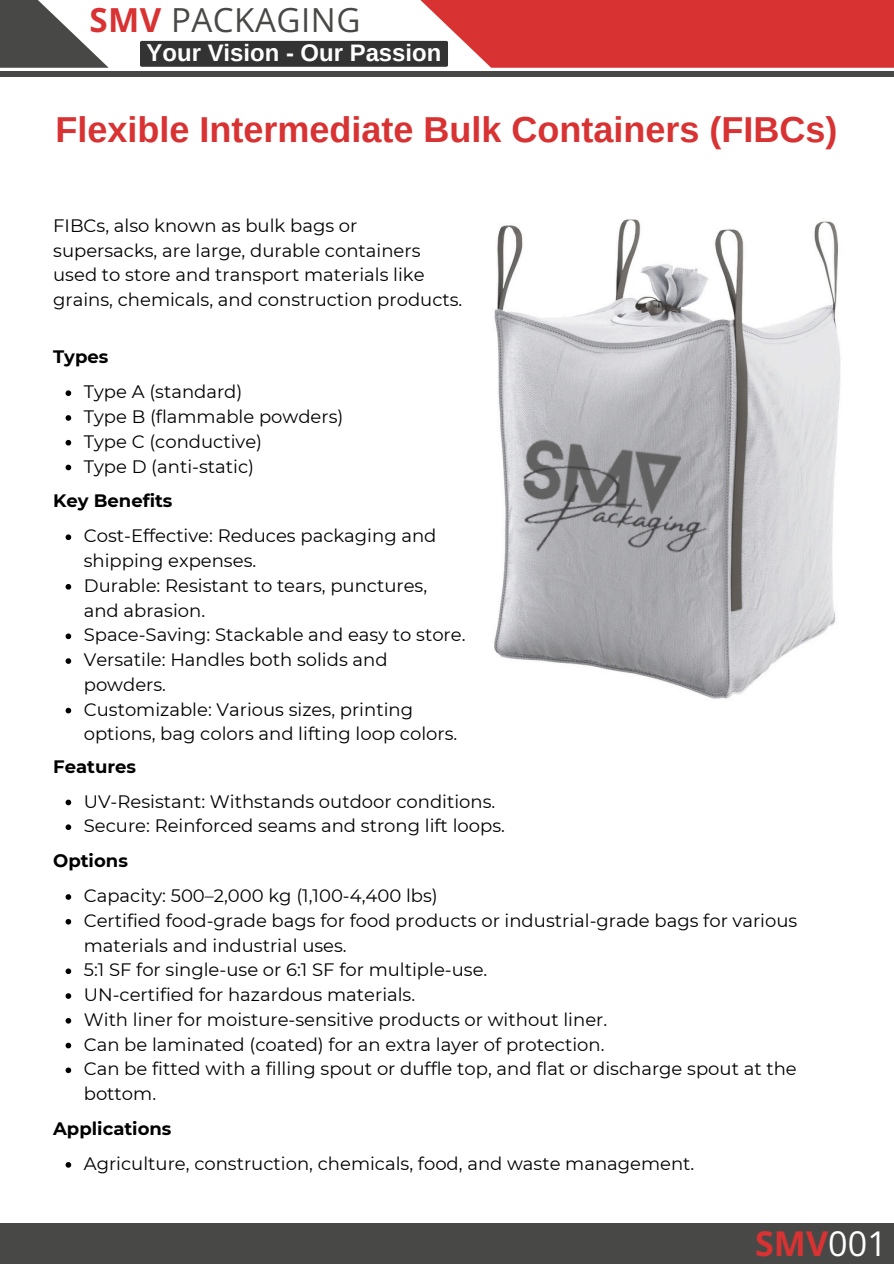
<style>
.page{position:relative;width:894px;height:1264px;background:#fff}
.page>*{position:absolute;margin:0;border:0;box-sizing:border-box;transform-origin:0 0}
.t1{font:700 36px "Arimo";color:#d83233}
.t2{font:700 34.05px "Open Sans";color:#d83233}
.t3{font:33.15px "Open Sans";letter-spacing:.015em;color:#484946}
.t4{font:700 23.85px "Arimo";color:#fff}
.t5{font:18px/24.8px "Montserrat";color:#000}
.t6{font:700 18px "Montserrat";color:#000}
.s1{font-weight:700;color:#d83233}
.s2{font-weight:400;color:#fff}
</style>
<div class="page">
<img style="left:494px;top:219px;width:347px;height:480px">
<img style="left:506px;top:422px;width:212px;height:151px">
<svg style="left:0;top:0;width:109px;height:68px;fill:#484946"></svg>
<div style="left:140px;top:41px;width:193px;height:26px;background:#333"></div>
<svg style="left:333px;top:0;width:560px;height:68px;background:#d04f50"></svg>
<div style="left:0;top:71px;width:893px;height:6px;background:#484946"></div>
<svg style="left:66px;top:799px;width:5px;height:6px"></svg>
<svg style="left:66px;top:824px;width:5px;height:6px"></svg>
<svg style="left:66px;top:894px;width:5px;height:5px"></svg>
<svg style="left:66px;top:919px;width:5px;height:5px"></svg>
<svg style="left:66px;top:968px;width:5px;height:6px"></svg>
<svg style="left:66px;top:993px;width:5px;height:5px"></svg>
<svg style="left:66px;top:1018px;width:5px;height:5px"></svg>
<svg style="left:66px;top:1042px;width:5px;height:6px"></svg>
<svg style="left:66px;top:1067px;width:5px;height:6px"></svg>
<svg style="left:66px;top:1162px;width:5px;height:5px"></svg>
<svg style="left:66px;top:390px;width:5px;height:6px"></svg>
<svg style="left:66px;top:415px;width:5px;height:6px"></svg>
<svg style="left:66px;top:440px;width:5px;height:5px"></svg>
<svg style="left:66px;top:464px;width:5px;height:6px"></svg>
<svg style="left:66px;top:534px;width:5px;height:6px"></svg>
<svg style="left:66px;top:584px;width:5px;height:5px"></svg>
<svg style="left:66px;top:633px;width:5px;height:6px"></svg>
<svg style="left:66px;top:658px;width:5px;height:6px"></svg>
<svg style="left:66px;top:707px;width:5px;height:6px"></svg>
<div style="left:0;top:1223px;width:893px;height:40px;background:#484946"></div>
<h1 class="t3" style="left:89px;top:-3px;width:272px"><span class="s1">SMV</span> PACKAGING</h1>
<h3 class="t4" style="left:147px;top:40px;width:296px">Your Vision - Our Passion</h3>
<h2 class="t1" style="left:55px;top:109px;width:783px">Flexible Intermediate Bulk Containers (FIBCs)</h2>
<p class="t5" style="left:53px;top:213px;width:410px">FIBCs, also known as bulk bags or supersacks, are large, durable containers used to store and transport materials like grains, chemicals, and construction products.</p>
<p class="t6" style="left:53px;top:346px;width:57px">Types</p>
<h4 class="t5" style="left:84px;top:379px;width:160px">Type A (standard)</h4>
<p class="t5" style="left:84px;top:404px;width:261px">Type B (flammable powders)</p>
<p class="t5" style="left:84px;top:429px;width:180px">Type C (conductive)</p>
<h4 class="t5" style="left:84px;top:453px;width:172px">Type D (anti-static)</h4>
<p class="t6" style="left:53px;top:490px;width:121px">Key Benefits</p>
<p class="t5" style="left:84px;top:523px;width:354px">Cost-Effective: Reduces packaging and shipping expenses.</p>
<p class="t5" style="left:84px;top:573px;width:345px">Durable: Resistant to tears, punctures, and abrasion.</p>
<p class="t5" style="left:84px;top:622px;width:383px">Space-Saving: Stackable and easy to store.</p>
<p class="t5" style="left:84px;top:647px;width:305px">Versatile: Handles both solids and powders.</p>
<p class="t5" style="left:84px;top:696px;width:375px">Customizable: Various sizes, printing options, bag colors and lifting loop colors.</p>
<p class="t6" style="left:53px;top:755px;width:84px">Features</p>
<h4 class="t5" style="left:84px;top:788px;width:413px">UV-Resistant: Withstands outdoor conditions.</h4>
<p class="t5" style="left:84px;top:813px;width:422px">Secure: Reinforced seams and strong lift loops.</p>
<p class="t6" style="left:53px;top:849px;width:76px">Options</p>
<p class="t5" style="left:84px;top:883px;width:355px">Capacity: 500–2,000 kg (1,100-4,400 lbs)</p>
<p class="t5" style="left:84px;top:908px;width:714px">Certified food-grade bags for food products or industrial-grade bags for various materials and industrial uses.</p>
<h4 class="t5" style="left:84px;top:957px;width:405px">5:1 SF for single-use or 6:1 SF for multiple-use.</h4>
<p class="t5" style="left:84px;top:982px;width:333px">UN-certified for hazardous materials.</p>
<p class="t5" style="left:84px;top:1007px;width:525px">With liner for moisture-sensitive products or without liner.</p>
<p class="t5" style="left:84px;top:1031px;width:522px">Can be laminated (coated) for an extra layer of protection.</p>
<p class="t5" style="left:84px;top:1056px;width:714px">Can be fitted with a filling spout or duffle top, and flat or discharge spout at the bottom.</p>
<p class="t6" style="left:53px;top:1117px;width:120px">Applications</p>
<p class="t5" style="left:84px;top:1151px;width:612px">Agriculture, construction, chemicals, food, and waste management.</p>
<h4 class="t2" style="left:755px;top:1219px;width:133px">SMV<span class="s2">001</span></h4>
</div>
